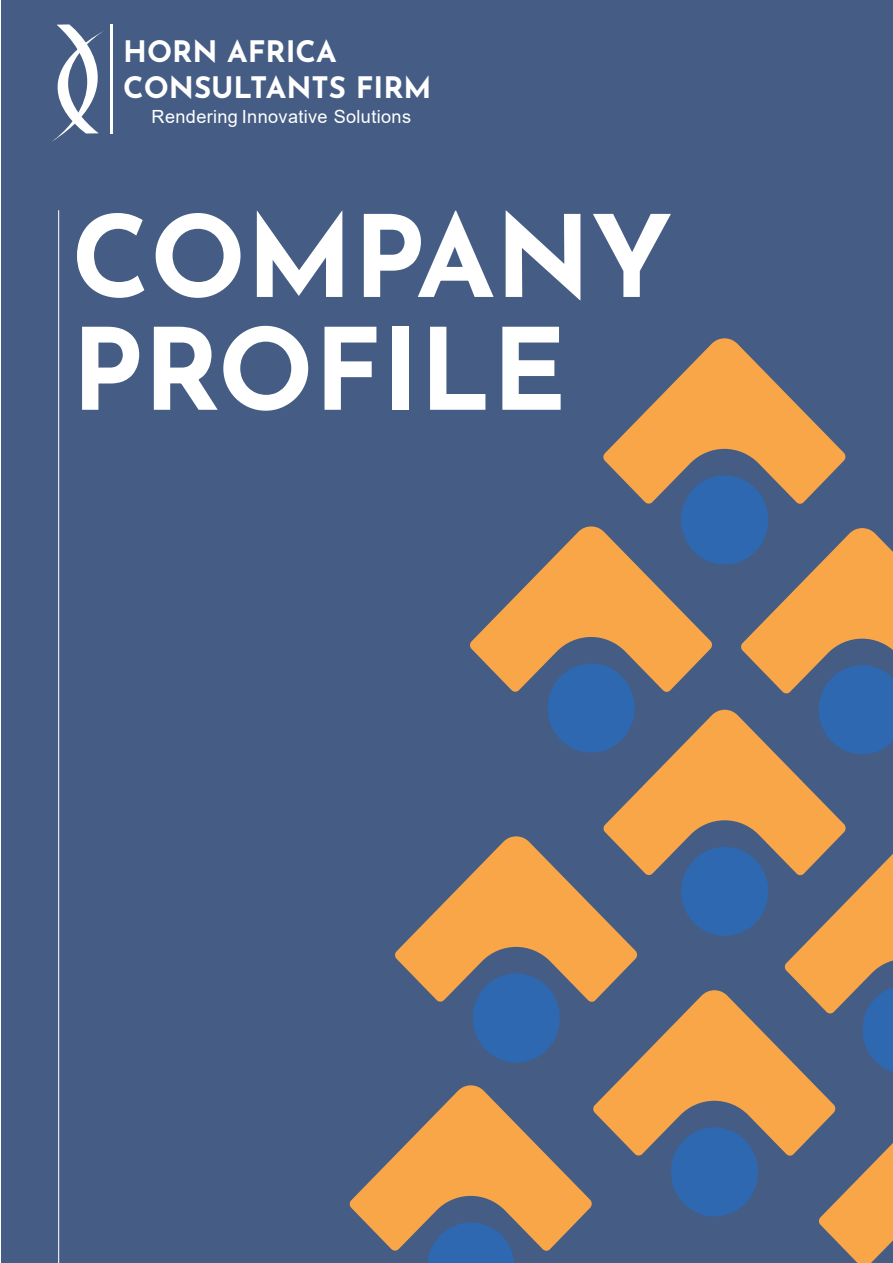
<style>
.page{position:relative;width:893px;height:1263px;background:#fff}
.page>*{position:absolute;margin:0;border:0;box-sizing:border-box;transform-origin:0 0}
.t1{font:700 112.8px/112.8px "Josefin Sans";color:#fff}
.t2{font:700 29.55px/35.4px "Josefin Sans";color:#fff}
.t3{font:18.15px "Arial";letter-spacing:.02em;color:#fff}
</style>
<div class="page">
<div style="left:1px;top:0;width:892px;height:1263px;background:#455d84"></div>
<svg style="left:350px;top:338px;width:543px;height:925px"></svg>
<hr style="left:58px;top:210px;width:1px;height:1053px;background:#fff">
<svg style="left:52px;top:24px;width:61px;height:118px"></svg>
<h2 class="t2" style="left:123px;top:37px;width:310px">HORN AFRICA<br>CONSULTANTS FIRM</h2>
<p class="t3" style="left:152px;top:109px;width:261px">Rendering Innovative Solutions</p>
<h1 class="t1" style="left:71px;top:212px;width:603px">COMPANY<br>PROFILE</h1>
</div>
